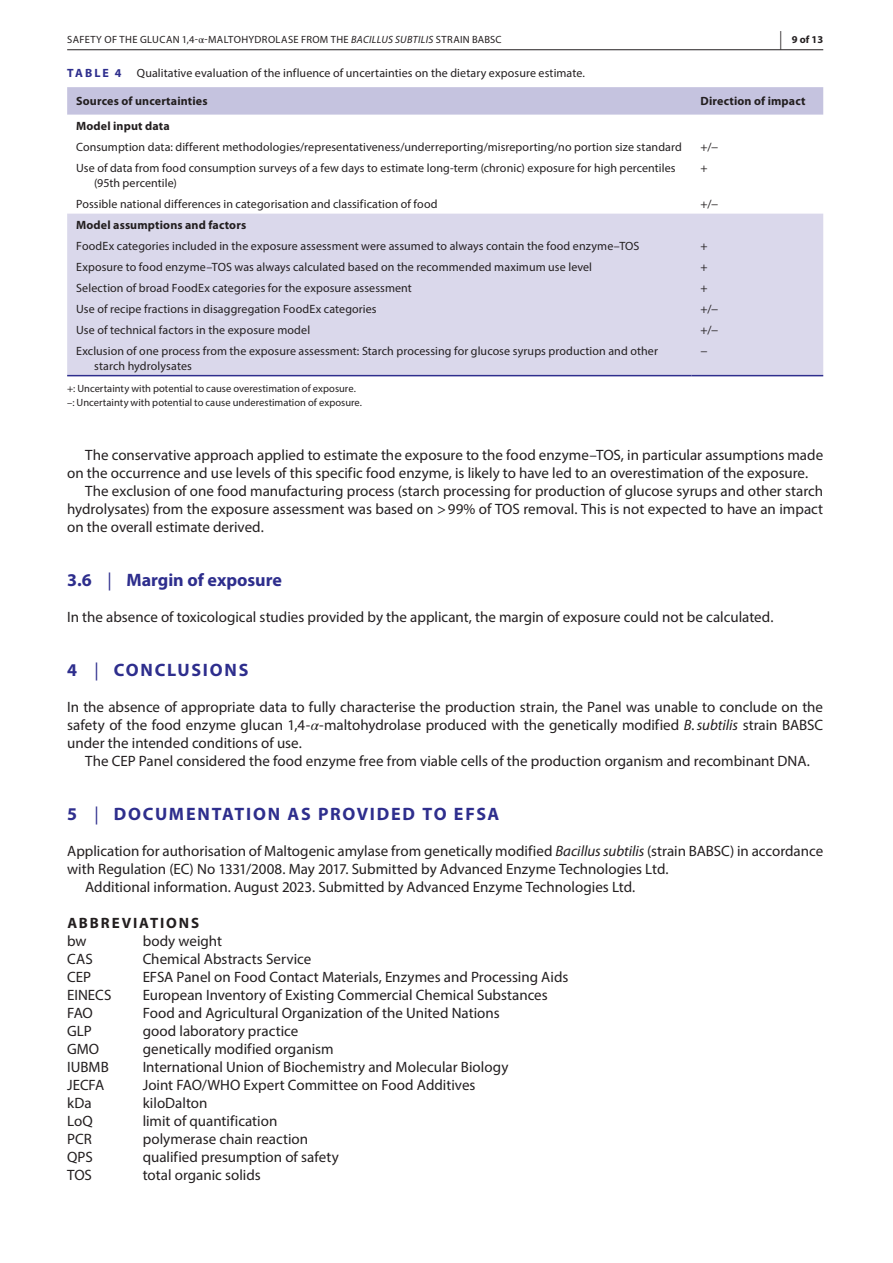
<style>
.page{position:relative;width:893px;height:1263px;background:#fff}
.page>*{position:absolute;margin:0;border:0;box-sizing:border-box;transform-origin:0 0}
.t1{font:700 18px "Myriad Pro";letter-spacing:.09em;color:#2e2e8d}
.t2{font:700 18px "Myriad Pro";color:#2e2e8d}
.t3{font:15px/18px "Myriad Pro";color:#231f20;text-align:justify}
.t4{font:700 15px "Myriad Pro";letter-spacing:.125em;color:#231f20}
.t5{font:12px/15px "Myriad Pro";letter-spacing:.01em;color:#231f20}
.t6{font:700 12px "Myriad Pro";letter-spacing:.015em;color:#231f20}
.t7{font:700 12px "Myriad Pro";letter-spacing:.165em;color:#2e2e8d}
.t8{font:10.5px/13.5px "Myriad Pro";letter-spacing:.005em;color:#231f20}
.t9{font:10.5px "Myriad Pro";letter-spacing:.035em;color:#231f20}
.t10{font:700 10.5px "Myriad Pro";color:#231f20}
.s1{font-family:"STIX"}
.s2{font-style:italic}
.s3{font-size:18.6px}
.s4{font-weight:400}
.s5{font-family:"STIX";font-style:italic}
</style>
<div class="page">
<hr style="left:67px;top:49px;width:756px;height:1px;background:#231f20">
<svg style="left:67px;top:87px;width:756px;height:28px;background:#c6c4df"></svg>
<div style="left:67px;top:214px;width:756px;height:161px;background:#dad8eb"></div>
<hr style="left:67px;top:375px;width:625px;height:1px;background:#2e2e8d">
<hr style="left:692px;top:375px;width:131px;height:1px;background:#2e2e8d">
<p class="t9" style="left:67px;top:33px;width:436px">SAFETY OF THE GLUCAN 1,4-<span class="s1">α</span>-MALTOHYDROLASE FROM THE <span class="s2">BACILLUS SUBTILIS</span> STRAIN BABSC</p>
<p class="t10" style="left:780px;top:32px;width:45px"><span class="s3">|</span> 9 of 13</p>
<p class="t7" style="left:67px;top:66px;width:56px">TABLE 4</p>
<p class="t5" style="left:137px;top:66px;width:449px">Qualitative evaluation of the influence of uncertainties on the dietary exposure estimate.</p>
<p class="t6" style="left:76px;top:94px;width:133px">Sources of uncertainties</p>
<p class="t6" style="left:701px;top:94px;width:106px">Direction of impact</p>
<p class="t6" style="left:76px;top:118px;width:95px">Model input data</p>
<p class="t5" style="left:76px;top:139px;width:607px">Consumption data: different methodologies/representativeness/underreporting/misreporting/no portion size standard</p>
<p class="t5" style="left:701px;top:139px;width:19px">+/−</p>
<p class="t5" style="left:94px;top:160px;width:583px;text-indent:-18px">Use of data from food consumption surveys of a few days to estimate long-term (chronic) exposure for high percentiles (95th percentile)</p>
<p class="t5" style="left:701px;top:160px;width:9px">+</p>
<p class="t5" style="left:76px;top:196px;width:363px">Possible national differences in categorisation and classification of food</p>
<p class="t5" style="left:701px;top:196px;width:19px">+/−</p>
<p class="t6" style="left:76px;top:217px;width:172px">Model assumptions and factors</p>
<p class="t5" style="left:76px;top:238px;width:565px">FoodEx categories included in the exposure assessment were assumed to always contain the food enzyme–TOS</p>
<p class="t5" style="left:701px;top:238px;width:9px">+</p>
<p class="t5" style="left:76px;top:259px;width:517px">Exposure to food enzyme–TOS was always calculated based on the recommended maximum use level</p>
<p class="t5" style="left:701px;top:259px;width:9px">+</p>
<p class="t5" style="left:76px;top:280px;width:337px">Selection of broad FoodEx categories for the exposure assessment</p>
<p class="t5" style="left:701px;top:280px;width:9px">+</p>
<p class="t5" style="left:76px;top:301px;width:302px">Use of recipe fractions in disaggregation FoodEx categories</p>
<p class="t5" style="left:701px;top:301px;width:19px">+/−</p>
<p class="t5" style="left:76px;top:322px;width:235px">Use of technical factors in the exposure model</p>
<p class="t5" style="left:701px;top:322px;width:19px">+/−</p>
<p class="t5" style="left:94px;top:343px;width:565px;text-indent:-18px">Exclusion of one process from the exposure assessment: Starch processing for glucose syrups production and other starch hydrolysates</p>
<p class="t5" style="left:701px;top:343px;width:9px">−</p>
<p class="t8" style="left:67px;top:382px;width:296px">+: Uncertainty with potential to cause overestimation of exposure. –: Uncertainty with potential to cause underestimation of exposure.</p>
<p class="t3" style="left:67px;top:446px;width:758px;text-indent:18px">The conservative approach applied to estimate the exposure to the food enzyme–TOS, in particular assumptions made on the occurrence and use levels of this specific food enzyme, is likely to have led to an overestimation of the exposure.</p>
<p class="t3" style="left:67px;top:482px;width:758px;text-indent:18px">The exclusion of one food manufacturing process (starch processing for production of glucose syrups and other starch hydrolysates) from the exposure assessment was based on &gt;99% of TOS removal. This is not expected to have an impact on the overall estimate derived.</p>
<p class="t2" style="left:67px;top:568px;width:216px">3.6 <span class="s4">|</span> Margin of exposure</p>
<p class="t3" style="left:67px;top:608px;width:708px">In the absence of toxicological studies provided by the applicant, the margin of exposure could not be calculated.</p>
<p class="t1" style="left:67px;top:658px;width:183px">4 <span class="s4">|</span> CONCLUSIONS</p>
<p class="t3" style="left:67px;top:698px;width:758px">In the absence of appropriate data to fully characterise the production strain, the Panel was unable to conclude on the safety of the food enzyme glucan 1,4-<span class="s5">α</span>-maltohydrolase produced with the genetically modified <span class="s2">B.subtilis</span> strain BABSC under the intended conditions of use.</p>
<p class="t3" style="left:85px;top:752px;width:726px">The CEP Panel considered the food enzyme free from viable cells of the production organism and recombinant DNA.</p>
<p class="t1" style="left:67px;top:802px;width:434px">5 <span class="s4">|</span> DOCUMENTATION AS PROVIDED TO EFSA</p>
<p class="t3" style="left:67px;top:842px;width:758px">Application for authorisation of Maltogenic amylase from genetically modified <span class="s2">Bacillus subtilis</span> (strain BABSC) in accordance</p>
<p class="t3" style="left:67px;top:860px;width:603px">with Regulation (EC) No 1331/2008. May 2017. Submitted by Advanced Enzyme Technologies Ltd.</p>
<p class="t3" style="left:85px;top:878px;width:552px">Additional information. August 2023. Submitted by Advanced Enzyme Technologies Ltd.</p>
<p class="t4" style="left:67px;top:913px;width:133px">ABBREVIATIONS</p>
<p class="t3" style="left:67px;top:932px;width:21px">bw</p>
<p class="t3" style="left:143px;top:932px;width:81px">body weight</p>
<p class="t3" style="left:67px;top:950px;width:27px">CAS</p>
<p class="t3" style="left:143px;top:950px;width:170px">Chemical Abstracts Service</p>
<p class="t3" style="left:67px;top:968px;width:25px">CEP</p>
<p class="t3" style="left:143px;top:968px;width:427px">EFSA Panel on Food Contact Materials, Enzymes and Processing Aids</p>
<p class="t3" style="left:67px;top:986px;width:46px">EINECS</p>
<p class="t3" style="left:143px;top:986px;width:407px">European Inventory of Existing Commercial Chemical Substances</p>
<p class="t3" style="left:67px;top:1004px;width:27px">FAO</p>
<p class="t3" style="left:143px;top:1004px;width:358px">Food and Agricultural Organization of the United Nations</p>
<p class="t3" style="left:67px;top:1022px;width:26px">GLP</p>
<p class="t3" style="left:143px;top:1022px;width:157px">good laboratory practice</p>
<p class="t3" style="left:67px;top:1040px;width:34px">GMO</p>
<p class="t3" style="left:143px;top:1040px;width:192px">genetically modified organism</p>
<p class="t3" style="left:67px;top:1058px;width:43px">IUBMB</p>
<p class="t3" style="left:143px;top:1058px;width:367px">International Union of Biochemistry and Molecular Biology</p>
<p class="t3" style="left:67px;top:1076px;width:39px">JECFA</p>
<p class="t3" style="left:143px;top:1076px;width:334px">Joint FAO/WHO Expert Committee on Food Additives</p>
<p class="t3" style="left:67px;top:1094px;width:26px">kDa</p>
<p class="t3" style="left:143px;top:1094px;width:66px">kiloDalton</p>
<p class="t3" style="left:67px;top:1112px;width:27px">LoQ</p>
<p class="t3" style="left:143px;top:1112px;width:136px">limit of quantification</p>
<p class="t3" style="left:67px;top:1130px;width:26px">PCR</p>
<p class="t3" style="left:143px;top:1130px;width:167px">polymerase chain reaction</p>
<p class="t3" style="left:67px;top:1148px;width:27px">QPS</p>
<p class="t3" style="left:143px;top:1148px;width:198px">qualified presumption of safety</p>
<p class="t3" style="left:67px;top:1166px;width:26px">TOS</p>
<p class="t3" style="left:143px;top:1166px;width:120px">total organic solids</p>
</div>
